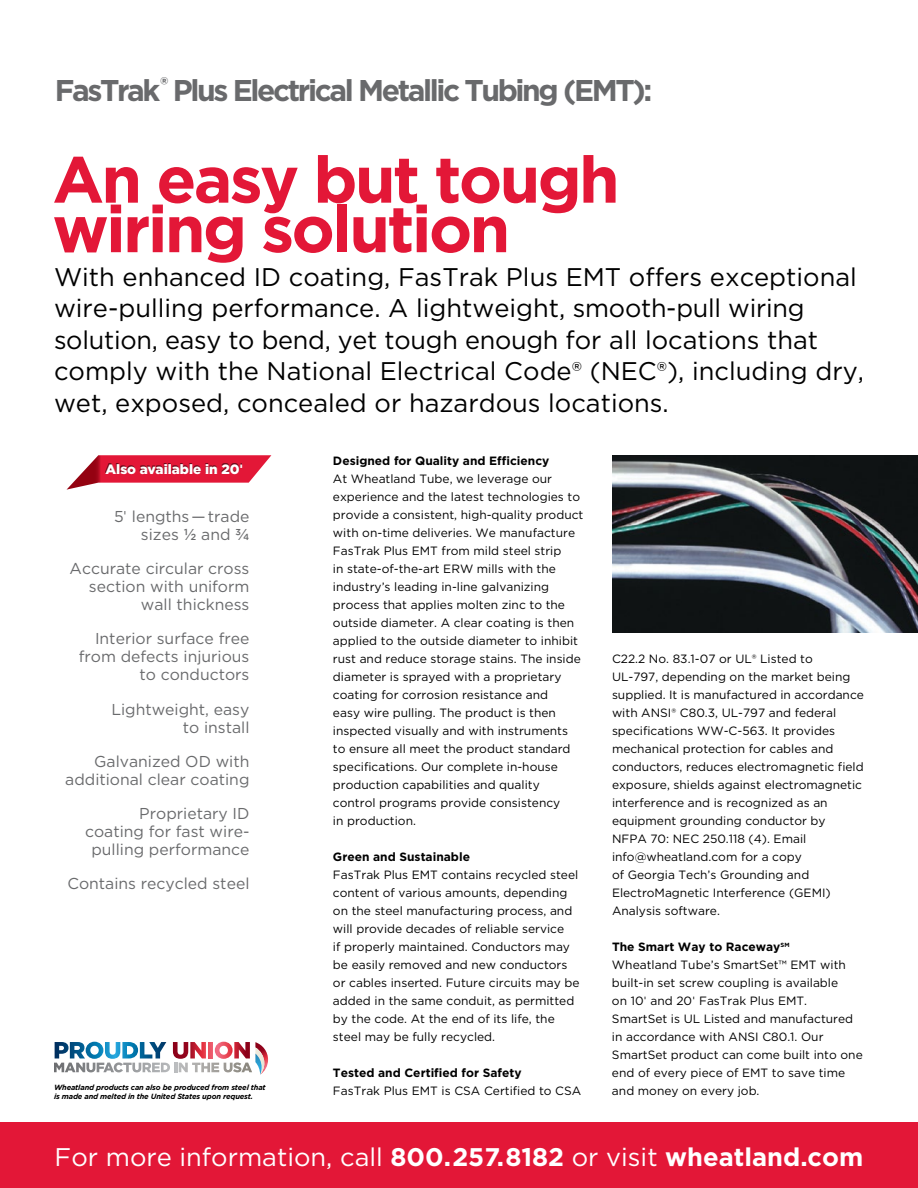
<style>
.page{position:relative;width:918px;height:1188px;background:#fff}
.page>*{position:absolute;margin:0;border:0;box-sizing:border-box;transform-origin:0 0}
.t1{font:700 65.25px/49.5px "Gotham";letter-spacing:-.04em;color:#e31737}
.t2{font:700 30px "Gotham";letter-spacing:-.08em;color:#696a6c}
.t3{font:25.5px/31.5px "Gotham";color:#000}
.t4{font:25.5px "Gotham";color:#fff}
.t5{font:15.75px/18px "Gotham";color:#696a6c;text-align:right}
.t6{font:900 13.5px "Gotham";color:#fff}
.t7{font:12px/18px "Gotham";color:#000}
.t8{font:700 12px "Gotham";color:#000}
.t9{font:italic 700 7.5px/9px "Gotham";letter-spacing:-.02em;color:#000}
.s1{font-family:"Frutiger LT Std";font-weight:700}
.s2{font-family:"Frutiger LT Std";font-weight:300}
.s3{font-weight:500}
.s4{font-weight:700}
</style>
<div class="page">
<div style="left:0;top:1123px;width:918px;height:65px;background:#e31737"></div>
<svg style="left:67px;top:455px;width:204px;height:35px"></svg>
<div style="left:105px;top:463px;width:137px;height:10px;background:#000;opacity:.5"></div>
<img style="left:612px;top:455px;width:306px;height:177px">
<svg style="left:54px;top:1042px;width:214px;height:33px"></svg>
<h2 class="t2" style="left:55px;top:70px;width:599px">FasTrak<sup>®</sup> Plus Electrical Metallic Tubing (EMT):</h2>
<h1 class="t1" style="left:52px;top:154px;width:569px">An easy but tough wiring solution</h1>
<p class="t3" style="left:54px;top:261px;width:812px">With enhanced ID coating, FasTrak Plus EMT offers exceptional wire-pulling performance. A lightweight, smooth-pull wiring solution, easy to bend, yet tough enough for all locations that comply with the National Electrical Code® (NEC®), including dry, wet, exposed, concealed or hazardous locations.</p>
<p class="t6" style="left:106px;top:460px;width:139px">Also available in 20<span class="s1">'</span></p>
<h3 class="t5" style="left:114px;top:507px;width:137px">5<span class="s2">'</span> lengths — trade sizes <span class="s3">½</span> and <span class="s3">¾</span></h3>
<h3 class="t5" style="left:70px;top:559px;width:181px">Accurate circular cross section with uniform wall thickness</h3>
<h3 class="t5" style="left:79px;top:630px;width:172px">Interior surface free from defects injurious to conductors</h3>
<h3 class="t5" style="left:111px;top:700px;width:140px">Lightweight, easy to install</h3>
<h3 class="t5" style="left:65px;top:752px;width:186px">Galvanized OD with additional clear coating</h3>
<h3 class="t5" style="left:85px;top:804px;width:166px">Proprietary ID coating for fast wire&shy;pulling performance</h3>
<h3 class="t5" style="left:67px;top:874px;width:184px">Contains recycled steel</h3>
<p class="t9" style="left:54px;top:1083px;width:213px">Wheatland products can also be produced from steel that is made and melted in the United States upon request.</p>
<p class="t8" style="left:333px;top:453px;width:218px">Designed for Quality and Efficiency</p>
<p class="t7" style="left:333px;top:469px;width:252px">At Wheatland Tube, we leverage our experience and the latest technologies to provide a consistent, high-quality product with on-time deliveries. We manufacture FasTrak Plus EMT from mild steel strip<br>in state-of-the-art ERW mills with the industry’s leading in-line galvanizing process that applies molten zinc to the outside diameter. A clear coating is then applied to the outside diameter to inhibit rust and reduce storage stains. The inside diameter is sprayed with a proprietary coating for corrosion resistance and<br>easy wire pulling. The product is then inspected visually and with instruments to ensure all meet the product standard specifications. Our complete in-house production capabilities and quality control programs provide consistency<br>in production.</p>
<p class="t8" style="left:333px;top:849px;width:139px">Green and Sustainable</p>
<p class="t7" style="left:333px;top:865px;width:248px">FasTrak Plus EMT contains recycled steel content of various amounts, depending on the steel manufacturing process, and will provide decades of reliable service<br>if properly maintained. Conductors may be easily removed and new conductors or cables inserted. Future circuits may be added in the same conduit, as permitted by the code. At the end of its life, the steel may be fully recycled.</p>
<p class="t8" style="left:333px;top:1065px;width:190px">Tested and Certified for Safety</p>
<p class="t7" style="left:333px;top:1081px;width:250px">FasTrak Plus EMT is CSA Certified to CSA</p>
<p class="t7" style="left:612px;top:650px;width:253px">C22.2 No. 83.1-07 or UL® Listed to<br>UL-797, depending on the market being supplied. It is manufactured in accordance with ANSI® C80.3, UL-797 and federal specifications WW-C-563. It provides mechanical protection for cables and conductors, reduces electromagnetic field exposure, shields against electromagnetic interference and is recognized as an equipment grounding conductor by<br>NFPA 70: NEC 250.118 (4). Email info@wheatland.com for a copy<br>of Georgia Tech’s Grounding and ElectroMagnetic Interference (GEMI)<br>Analysis software.</p>
<p class="t7" style="left:612px;top:938px;width:252px"><span class="s4">The Smart Way to Raceway</span><sup>SM<br></sup>Wheatland Tube’s SmartSet™ EMT with built-in set screw coupling is available<br>on 10<span class="s2">'</span> and 20<span class="s2">'</span> FasTrak Plus EMT.<br>SmartSet is UL Listed and manufactured in accordance with ANSI C80.1. Our SmartSet product can come built into one end of every piece of EMT to save time and money on every job.</p>
<h3 class="t4" style="left:55px;top:1140px;width:810px">For more information, call <span class="s4">800.257.8182</span> or visit <span class="s4">wheatland.com</span></h3>
</div>
